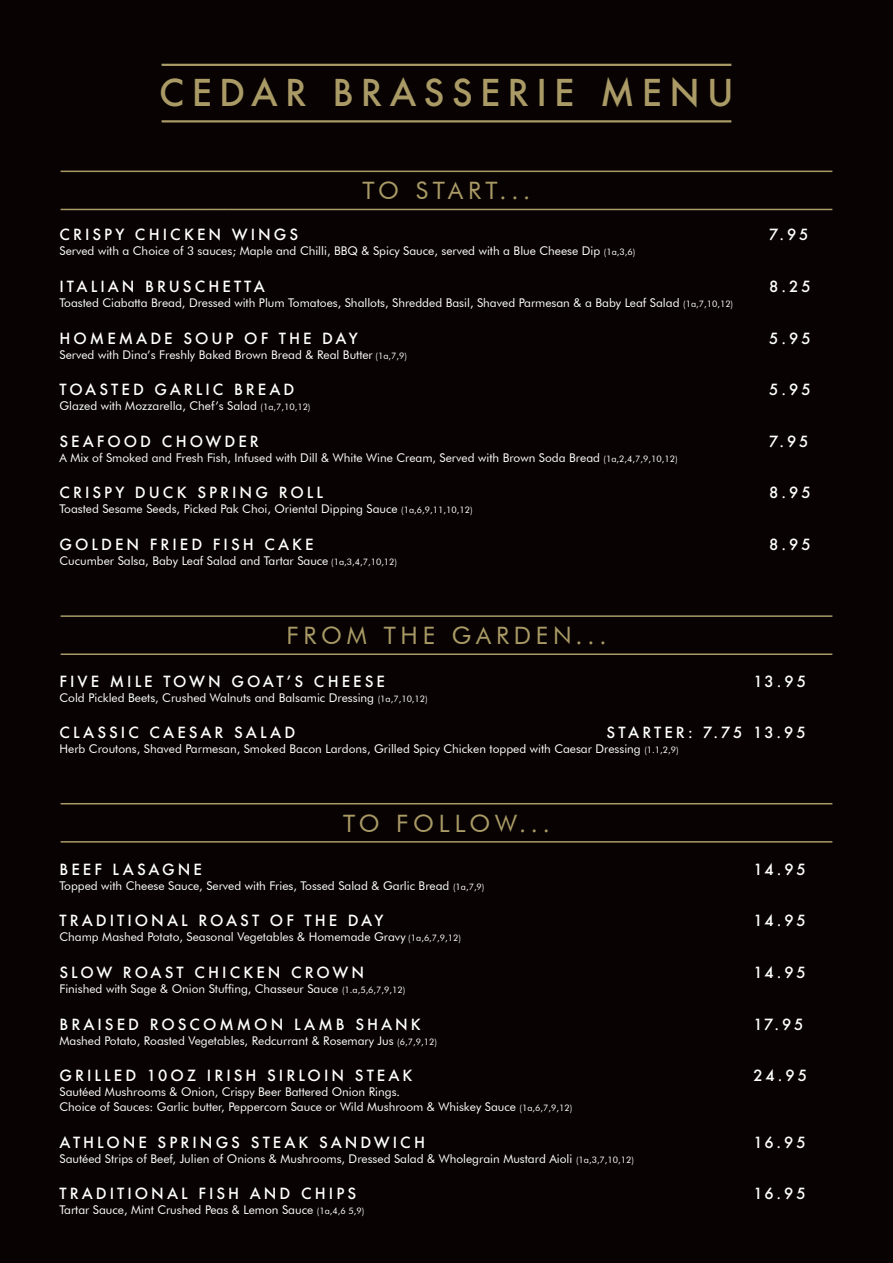
<style>
.page{position:relative;width:893px;height:1263px;background:#080302}
.page>*{position:absolute;margin:0;border:0;box-sizing:border-box;transform-origin:0 0}
.t1{font:500 36px "Futura";letter-spacing:.2em;color:#a99a66}
.t2{font:24px "Futura BT";letter-spacing:.2em;color:#a99a66}
.t3{font:500 15px "Futura";letter-spacing:.2em;color:#fff}
.t4{font:12px "Futura BT";color:#fff}
.s1{font-size:9px}
</style>
<div class="page">
<hr style="left:162px;top:120px;width:569px;height:2px;background:#a99a66">
<hr style="left:162px;top:64px;width:569px;height:2px;background:#a99a66">
<hr style="left:61px;top:171px;width:771px;height:1px;background:#a99a66">
<hr style="left:61px;top:209px;width:771px;height:1px;background:#a99a66">
<hr style="left:61px;top:615px;width:771px;height:2px;background:#a99a66">
<hr style="left:61px;top:653px;width:771px;height:2px;background:#a99a66">
<hr style="left:61px;top:803px;width:771px;height:1px;background:#a99a66">
<hr style="left:61px;top:841px;width:771px;height:1px;background:#a99a66">
<p class="t1" style="left:159px;top:68px;width:576px">CEDAR BRASSERIE MENU</p>
<p class="t2" style="left:363px;top:176px;width:169px">TO START...</p>
<p class="t3" style="left:60px;top:225px;width:240px">CRISPY CHICKEN WINGS</p>
<p class="t3" style="left:769px;top:225px;width:41px">7.95</p>
<p class="t4" style="left:60px;top:244px;width:577px">Served with a Choice of 3 sauces; Maple and Chilli, BBQ &amp; Spicy Sauce, served with a Blue Cheese Dip <span class="s1">(1a,3,6)</span></p>
<p class="t3" style="left:60px;top:276px;width:207px">ITALIAN BRUSCHETTA</p>
<p class="t3" style="left:769px;top:276px;width:43px">8.25</p>
<p class="t4" style="left:60px;top:295px;width:675px">Toasted Ciabatta Bread, Dressed with Plum Tomatoes, Shallots, Shredded Basil, Shaved Parmesan &amp; a Baby Leaf Salad <span class="s1">(1a,7,10,12)</span></p>
<p class="t3" style="left:60px;top:328px;width:300px">HOMEMADE SOUP OF THE DAY</p>
<p class="t3" style="left:769px;top:328px;width:43px">5.95</p>
<p class="t4" style="left:60px;top:347px;width:349px">Served with Dina’s Freshly Baked Brown Bread &amp; Real Butter <span class="s1">(1a,7,9)</span></p>
<p class="t3" style="left:60px;top:379px;width:236px">TOASTED GARLIC BREAD</p>
<p class="t3" style="left:769px;top:379px;width:43px">5.95</p>
<p class="t4" style="left:60px;top:399px;width:253px">Glazed with Mozzarella, Chef’s Salad <span class="s1">(1a,7,10,12)</span></p>
<p class="t3" style="left:60px;top:431px;width:201px">SEAFOOD CHOWDER</p>
<p class="t3" style="left:769px;top:431px;width:41px">7.95</p>
<p class="t4" style="left:60px;top:450px;width:620px">A Mix of Smoked and Fresh Fish, Infused with Dill &amp; White Wine Cream, Served with Brown Soda Bread <span class="s1">(1a,2,4,7,9,10,12)</span></p>
<p class="t3" style="left:60px;top:483px;width:265px">CRISPY DUCK SPRING ROLL</p>
<p class="t3" style="left:769px;top:483px;width:43px">8.95</p>
<p class="t4" style="left:60px;top:502px;width:415px">Toasted Sesame Seeds, Picked Pak Choi, Oriental Dipping Sauce <span class="s1">(1a,6,9,11,10,12)</span></p>
<p class="t3" style="left:60px;top:534px;width:256px">GOLDEN FRIED FISH CAKE</p>
<p class="t3" style="left:769px;top:534px;width:43px">8.95</p>
<p class="t4" style="left:60px;top:553px;width:339px">Cucumber Salsa, Baby Leaf Salad and Tartar Sauce <span class="s1">(1a,3,4,7,10,12)</span></p>
<p class="t2" style="left:287px;top:621px;width:321px">FROM THE GARDEN...</p>
<p class="t3" style="left:60px;top:671px;width:327px">FIVE MILE TOWN GOAT’S CHEESE</p>
<p class="t3" style="left:753px;top:671px;width:54px">13.95</p>
<p class="t4" style="left:60px;top:690px;width:370px">Cold Pickled Beets, Crushed Walnuts and Balsamic Dressing <span class="s1">(1a,7,10,12)</span></p>
<p class="t3" style="left:60px;top:723px;width:237px">CLASSIC CAESAR SALAD</p>
<p class="t3" style="left:607px;top:723px;width:201px">STARTER: 7.75 13.95</p>
<p class="t4" style="left:60px;top:742px;width:621px">Herb Croutons, Shaved Parmesan, Smoked Bacon Lardons, Grilled Spicy Chicken topped with Caesar Dressing <span class="s1">(1.1,2,9)</span></p>
<p class="t2" style="left:343px;top:808px;width:208px">TO FOLLOW...</p>
<p class="t3" style="left:60px;top:859px;width:144px">BEEF LASAGNE</p>
<p class="t3" style="left:753px;top:859px;width:54px">14.95</p>
<p class="t4" style="left:60px;top:878px;width:426px">Topped with Cheese Sauce, Served with Fries, Tossed Salad &amp; Garlic Bread <span class="s1">(1a,7,9)</span></p>
<p class="t3" style="left:60px;top:910px;width:325px">TRADITIONAL ROAST OF THE DAY</p>
<p class="t3" style="left:753px;top:910px;width:54px">14.95</p>
<p class="t4" style="left:60px;top:930px;width:403px">Champ Mashed Potato, Seasonal Vegetables &amp; Homemade Gravy <span class="s1">(1a,6,7,9,12)</span></p>
<p class="t3" style="left:60px;top:962px;width:306px">SLOW ROAST CHICKEN CROWN</p>
<p class="t3" style="left:753px;top:962px;width:54px">14.95</p>
<p class="t4" style="left:60px;top:981px;width:347px">Finished with Sage &amp; Onion Stuffing, Chasseur Sauce <span class="s1">(1.a,5,6,7,9,12)</span></p>
<p class="t3" style="left:60px;top:1014px;width:363px">BRAISED ROSCOMMON LAMB SHANK</p>
<p class="t3" style="left:753px;top:1014px;width:52px">17.95</p>
<p class="t4" style="left:60px;top:1033px;width:379px">Mashed Potato, Roasted Vegetables, Redcurrant &amp; Rosemary Jus <span class="s1">(6,7,9,12)</span></p>
<p class="t3" style="left:60px;top:1065px;width:354px">GRILLED 10OZ IRISH SIRLOIN STEAK</p>
<p class="t3" style="left:753px;top:1065px;width:55px">24.95</p>
<p class="t4" style="left:60px;top:1085px;width:342px">Sautéed Mushrooms &amp; Onion, Crispy Beer Battered Onion Rings.</p>
<p class="t4" style="left:60px;top:1100px;width:514px">Choice of Sauces: Garlic butter, Peppercorn Sauce or Wild Mushroom &amp; Whiskey Sauce <span class="s1">(1a,6,7,9,12)</span></p>
<p class="t3" style="left:60px;top:1132px;width:367px">ATHLONE SPRINGS STEAK SANDWICH</p>
<p class="t3" style="left:753px;top:1132px;width:54px">16.95</p>
<p class="t4" style="left:60px;top:1151px;width:576px">Sautéed Strips of Beef, Julien of Onions &amp; Mushrooms, Dressed Salad &amp; Wholegrain Mustard Aioli <span class="s1">(1a,3,7,10,12)</span></p>
<p class="t3" style="left:60px;top:1183px;width:298px">TRADITIONAL FISH AND CHIPS</p>
<p class="t3" style="left:753px;top:1183px;width:54px">16.95</p>
<p class="t4" style="left:60px;top:1203px;width:306px">Tartar Sauce, Mint Crushed Peas &amp; Lemon Sauce <span class="s1">(1a,4,6 5,9)</span></p>
</div>
